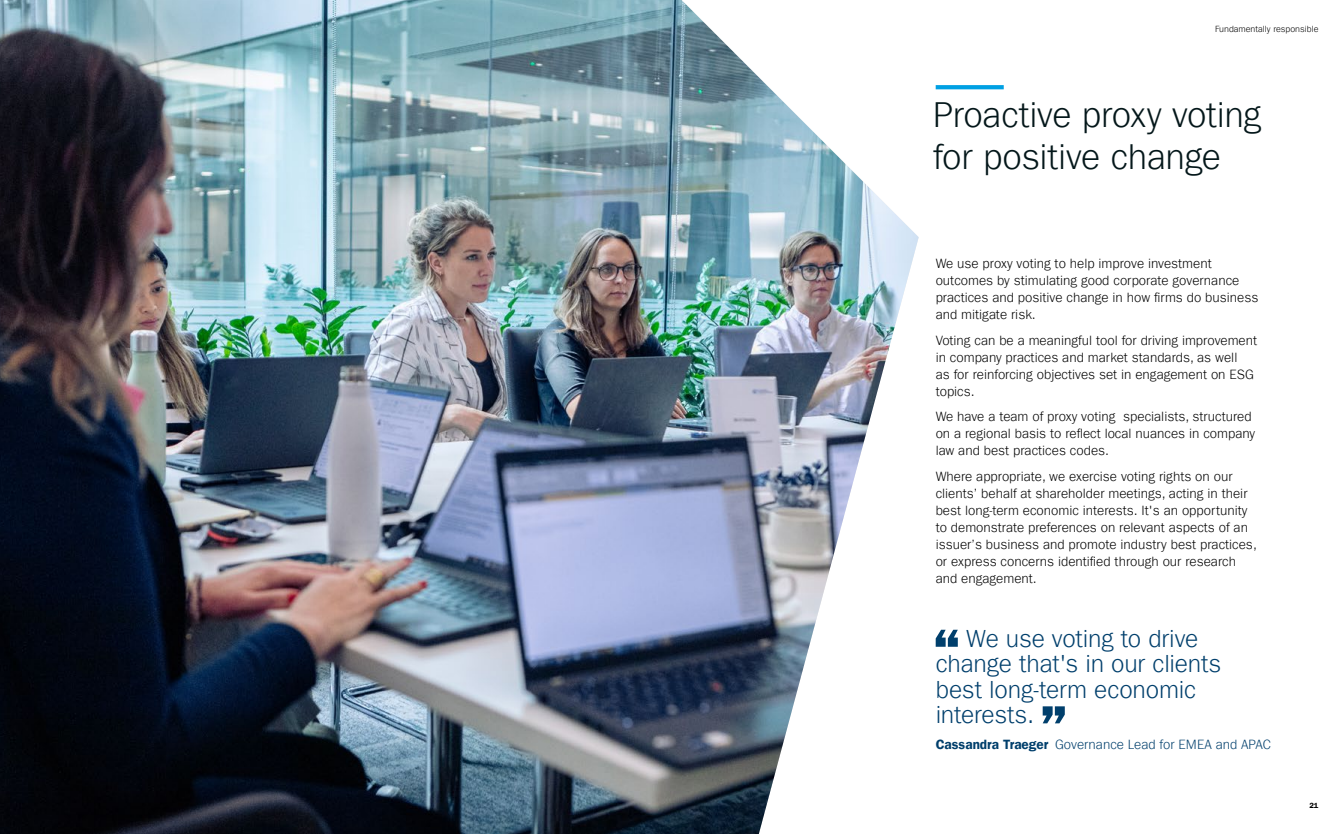
<style>
.page{position:relative;width:1344px;height:834px;background:#fff}
.page>*{position:absolute;margin:0;border:0;box-sizing:border-box;transform-origin:0 0}
.t1{font:300 36px/42.5px "ITC Frank Gofor Ameriprise";letter-spacing:-.01em;color:#04171a}
.t2{font:300 24.75px/25.5px "ITC Frank Gofor Ameriprise";letter-spacing:-.005em;color:#003f6c}
.t3{font:300 13.5px/17px "ITC Frank Gofor Ameriprise";color:#000}
.t4{font:300 13.5px "ITC Frank Gofor Ameriprise";color:#003f6c}
.t5{font:300 9px "ITC Frank Gofor Ameriprise";color:#000}
.t6{font:7.5px "ITC Frank Gofor Ameriprise Dm";color:#000}
.s1{font-family:"ITC Frank Gofor Ameriprise Dm";font-weight:400}
</style>
<div class="page">
<img style="left:0;top:0;width:918px;height:833px">
<svg style="left:935px;top:85px;width:68px;height:4px"></svg>
<svg style="left:935px;top:629px;width:23px;height:17px"></svg>
<svg style="left:1042px;top:706px;width:23px;height:17px"></svg>
<p class="t5" style="left:1215px;top:24px;width:105px">Fundamentally responsible</p>
<p class="t1" style="left:933px;top:94px;width:330px">Proactive proxy voting for positive change</p>
<p class="t3" style="left:935px;top:255px;width:324px">We use proxy voting to help improve investment outcomes by stimulating good corporate governance practices and positive change in how firms do business and mitigate risk.</p>
<p class="t3" style="left:935px;top:332px;width:323px">Voting can be a meaningful tool for driving improvement in company practices and market standards, as well<br>as for reinforcing objectives set in engagement on ESG topics.</p>
<p class="t3" style="left:935px;top:408px;width:321px">We have a team of proxy voting specialists, structured on a regional basis to reflect local nuances in company law and best practices codes.</p>
<p class="t3" style="left:935px;top:468px;width:323px">Where appropriate, we exercise voting rights on our clients’ behalf at shareholder meetings, acting in their best long-term economic interests. It's an opportunity to demonstrate preferences on relevant aspects of an issuer’s business and promote industry best practices, or express concerns identified through our research and engagement.</p>
<p class="t2" style="left:935px;top:625px;width:287px;text-indent:31px">We use voting to drive change that's in our clients best long-term economic interests.</p>
<p class="t4" style="left:935px;top:736px;width:337px"><span class="s1">Cassandra Traeger</span> Governance Lead for EMEA and APAC</p>
<p class="t6" style="left:1309px;top:801px;width:10px">21</p>
</div>
